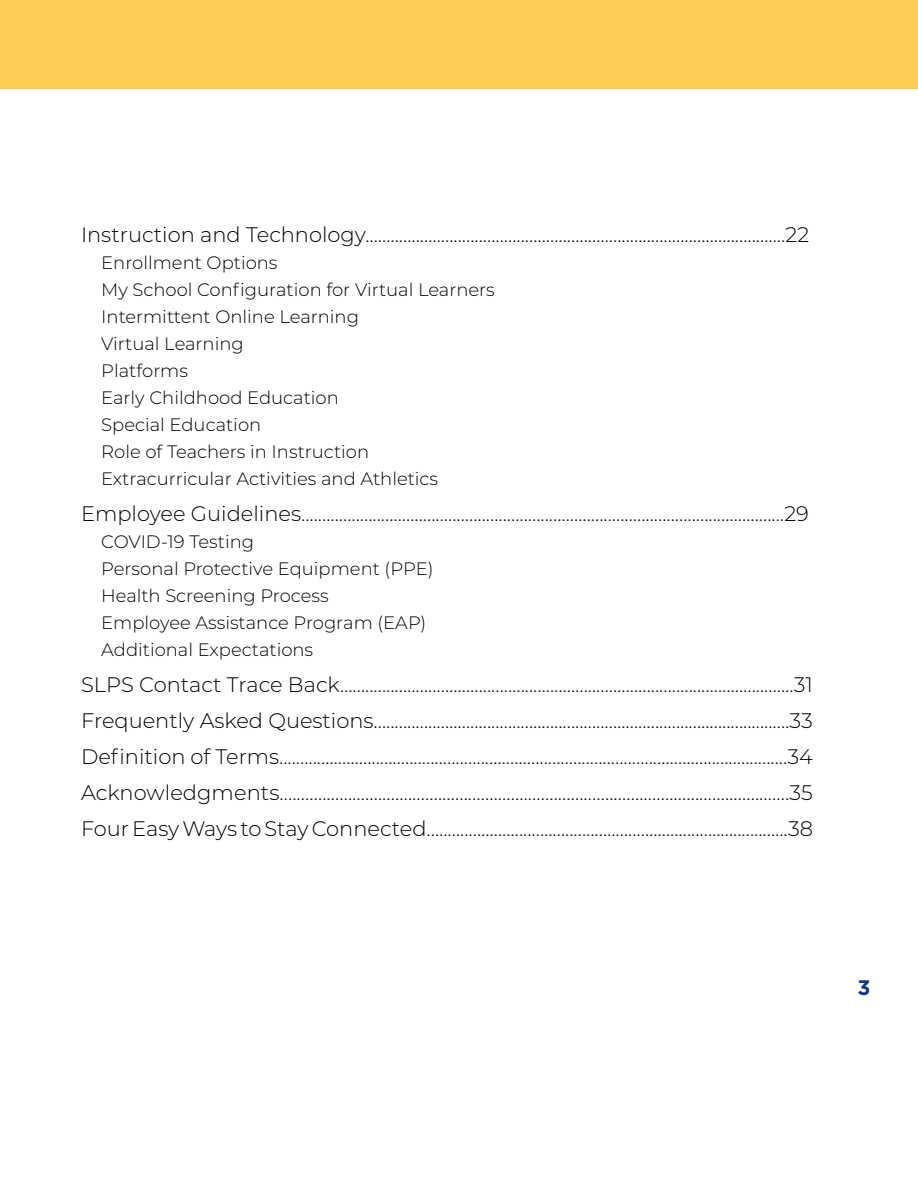
<style>
.page{position:relative;width:918px;height:1188px;background:#fff}
.page>*{position:absolute;margin:0;border:0;box-sizing:border-box;transform-origin:0 0}
.t1{font:300 21px/36px "Montserrat";color:#000;text-align:justify}
.t2{font:700 21px "Gotham";color:#123985}
.t3{font:300 18px/27px "Montserrat";color:#000}
</style>
<div class="page">
<div style="left:0;top:0;width:918px;height:89px;background:#ffcd56"></div>
<p class="t1" style="left:81px;top:216px;width:730px">Instruction and Technology....................................................................................................22</p>
<p class="t3" style="left:101px;top:249px;width:395px">Enrollment Options<br>My School Configuration for Virtual Learners<br>Intermittent Online Learning<br>Virtual Learning<br>Platforms<br>Early Childhood Education<br>Special Education<br>Role of Teachers in Instruction<br>Extracurricular Activities and Athletics</p>
<p class="t1" style="left:81px;top:495px;width:729px">Employee Guidelines...................................................................................................................29</p>
<p class="t3" style="left:101px;top:528px;width:334px">COVID-19 Testing<br>Personal Protective Equipment (PPE)<br>Health Screening Process<br>Employee Assistance Program (EAP)<br>Additional Expectations</p>
<p class="t1" style="left:81px;top:666px;width:734px">SLPS Contact Trace Back............................................................................................................31<br>Frequently Asked Questions...................................................................................................33<br>Definition of Terms.........................................................................................................................34<br>Acknowledgments.......................................................................................................................35<br>Four Easy Ways to Stay Connected......................................................................................38</p>
<p class="t2" style="left:857px;top:974px;width:15px">3</p>
</div>
